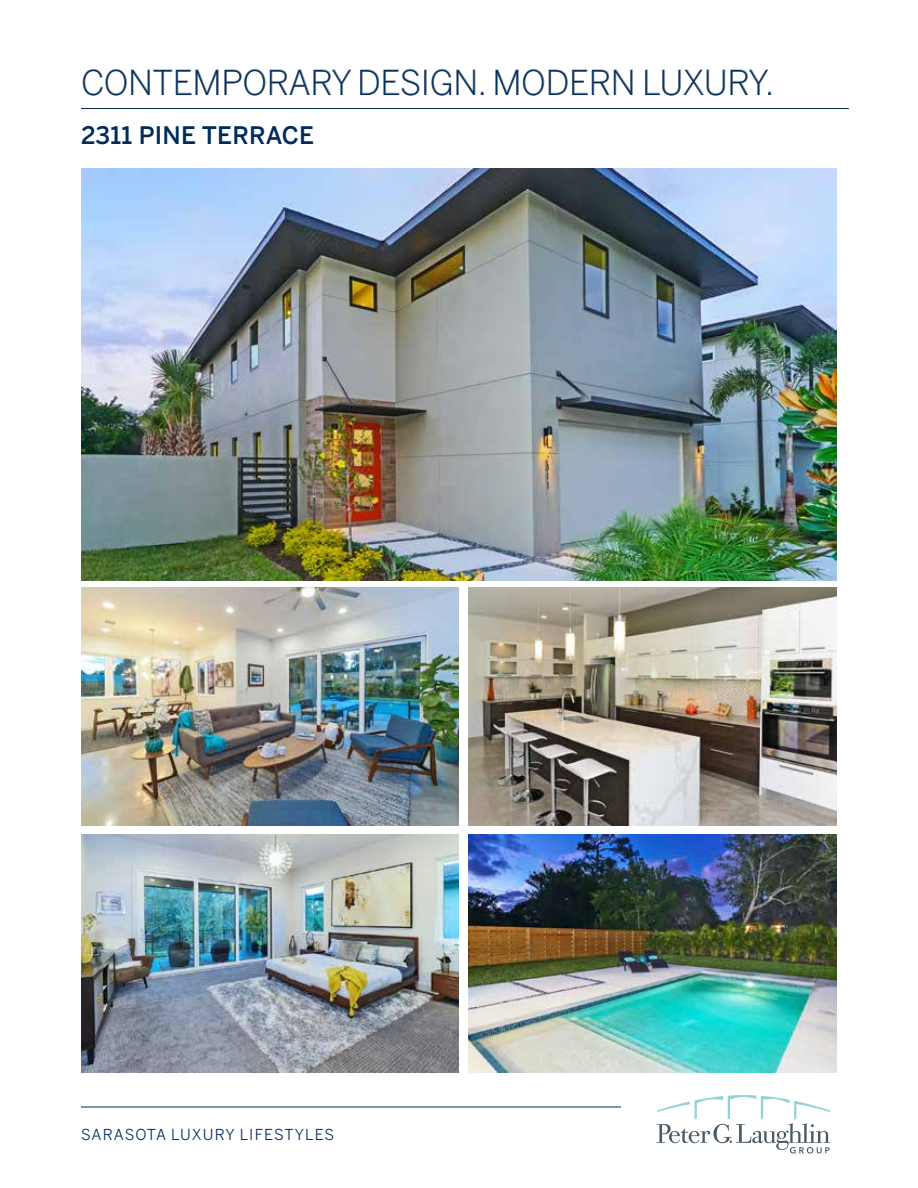
<style>
.page{position:relative;width:918px;height:1188px;background:#fff}
.page>*{position:absolute;margin:0;border:0;box-sizing:border-box;transform-origin:0 0}
.t1{font:300 33.75px "Benton Sans";letter-spacing:-.01em;color:#002b5c}
.t2{font:500 24px "Benton Sans";letter-spacing:.01em;color:#002b5c}
.t3{font:15px "Benton Sans";letter-spacing:.065em;color:#002b5c}
</style>
<div class="page">
<hr style="left:81px;top:1107px;width:540px;height:1px;background:#002b5c">
<svg style="left:656px;top:1095px;width:174px;height:59px"></svg>
<hr style="left:81px;top:108px;width:768px;height:1px;background:#002b5c">
<svg style="left:83px;top:69px;width:269px;height:27px"></svg>
<svg style="left:360px;top:69px;width:59px;height:27px"></svg>
<div style="left:424px;top:69px;width:3px;height:26px;border:1px solid #b6b8ba"></div>
<svg style="left:431px;top:69px;width:44px;height:27px"></svg>
<svg style="left:495px;top:69px;width:138px;height:27px"></svg>
<svg style="left:645px;top:69px;width:126px;height:27px"></svg>
<img style="left:81px;top:168px;width:756px;height:412px">
<img style="left:468px;top:588px;width:369px;height:237px">
<img style="left:81px;top:588px;width:377px;height:237px">
<img style="left:468px;top:835px;width:369px;height:238px">
<img style="left:81px;top:835px;width:377px;height:238px">
<p class="t1" style="left:81px;top:62px;width:695px">CONTEMPORARY DESIGN. MODERN LUXURY.</p>
<p class="t2" style="left:81px;top:121px;width:235px">2311 PINE TERRACE</p>
<p class="t3" style="left:81px;top:1126px;width:255px">SARASOTA LUXURY LIFESTYLES</p>
</div>
